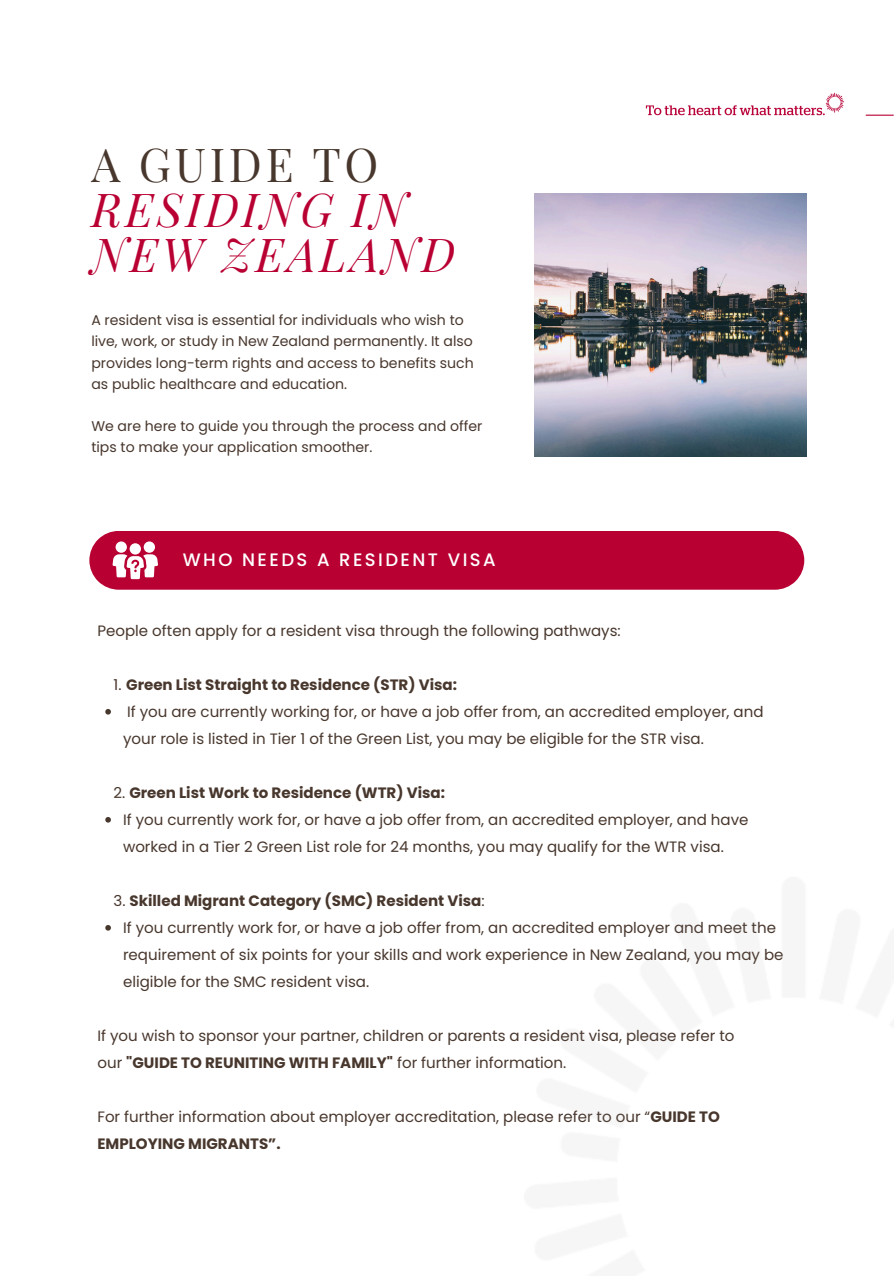
<style>
.page{position:relative;width:894px;height:1276px;background:#fff}
.page>*{position:absolute;margin:0;border:0;box-sizing:border-box;transform-origin:0 0}
.t1{font:italic 45.75px/45px "Playfair Display";letter-spacing:.08em;color:#b90033}
.t2{font:500 18px "Poppins";letter-spacing:.135em;color:#fff}
.t3{font:15px/27px "Poppins";color:#48372d}
.t4{font:700 15px "Poppins";color:#48372d}
.t5{font:14.1px/21.1px "Poppins";color:#48372d}
.s1{font-style:normal;color:#48372d}
.s2{font-weight:400}
.s3{font-weight:700}
</style>
<div class="page">
<svg style="left:105px;top:709px;width:6px;height:5px"></svg>
<svg style="left:105px;top:817px;width:6px;height:5px"></svg>
<svg style="left:105px;top:925px;width:6px;height:5px"></svg>
<div style="left:89px;top:531px;width:715px;height:59px;background:#b90033"></div>
<img style="left:534px;top:194px;width:272px;height:263px">
<svg style="left:865px;top:115px;width:28px;height:1px"></svg>
<img style="left:645px;top:92px;width:200px;height:24px">
<p class="t1" style="left:91px;top:140px;width:365px"><span class="s1">A GUIDE TO<br></span>RESIDING IN<br>NEW ZEALAND</p>
<p class="t5" style="left:91px;top:310px;width:384px">A resident visa is essential for individuals who wish to live, work, or study in New Zealand permanently. It also provides long-term rights and access to benefits such as public healthcare and education.</p>
<p class="t5" style="left:91px;top:415px;width:392px">We are here to guide you through the process and offer tips to make your application smoother.</p>
<p class="t2" style="left:183px;top:547px;width:314px">WHO NEEDS A RESIDENT VISA</p>
<h1 class="t3" style="left:97px;top:617px;width:524px">People often apply for a resident visa through the following pathways:</h1>
<p class="t4" style="left:113px;top:674px;width:345px"><span class="s2">1.</span> Green List Straight to Residence (STR) Visa:</p>
<p class="t3" style="left:123px;top:698px;width:642px">If you are currently working for, or have a job offer from, an accredited employer, and your role is listed in Tier 1 of the Green List, you may be eligible for the STR visa.</p>
<p class="t4" style="left:113px;top:782px;width:333px"><span class="s2">2.</span> Green List Work to Residence (WTR) Visa:</p>
<p class="t3" style="left:123px;top:806px;width:626px">If you currently work for, or have a job offer from, an accredited employer, and have worked in a Tier 2 Green List role for 24 months, you may qualify for the WTR visa.</p>
<p class="t4" style="left:113px;top:890px;width:372px"><span class="s2">3.</span> Skilled Migrant Category (SMC) Resident Visa<span class="s2">:</span></p>
<h2 class="t3" style="left:123px;top:914px;width:662px">If you currently work for, or have a job offer from, an accredited employer and meet the requirement of six points for your skills and work experience in New Zealand, you may be eligible for the SMC resident visa.</h2>
<p class="t3" style="left:97px;top:1022px;width:638px">If you wish to sponsor your partner, children or parents a resident visa, please refer to</p>
<p class="t4" style="left:97px;top:1052px;width:470px"><span class="s2">our</span> "GUIDE TO REUNITING WITH FAMILY" <span class="s2">for further information.</span></p>
<p class="t3" style="left:97px;top:1103px;width:623px">For further information about employer accreditation, please refer to our “<span class="s3">GUIDE TO<br>EMPLOYING MIGRANTS”.</span></p>
</div>
